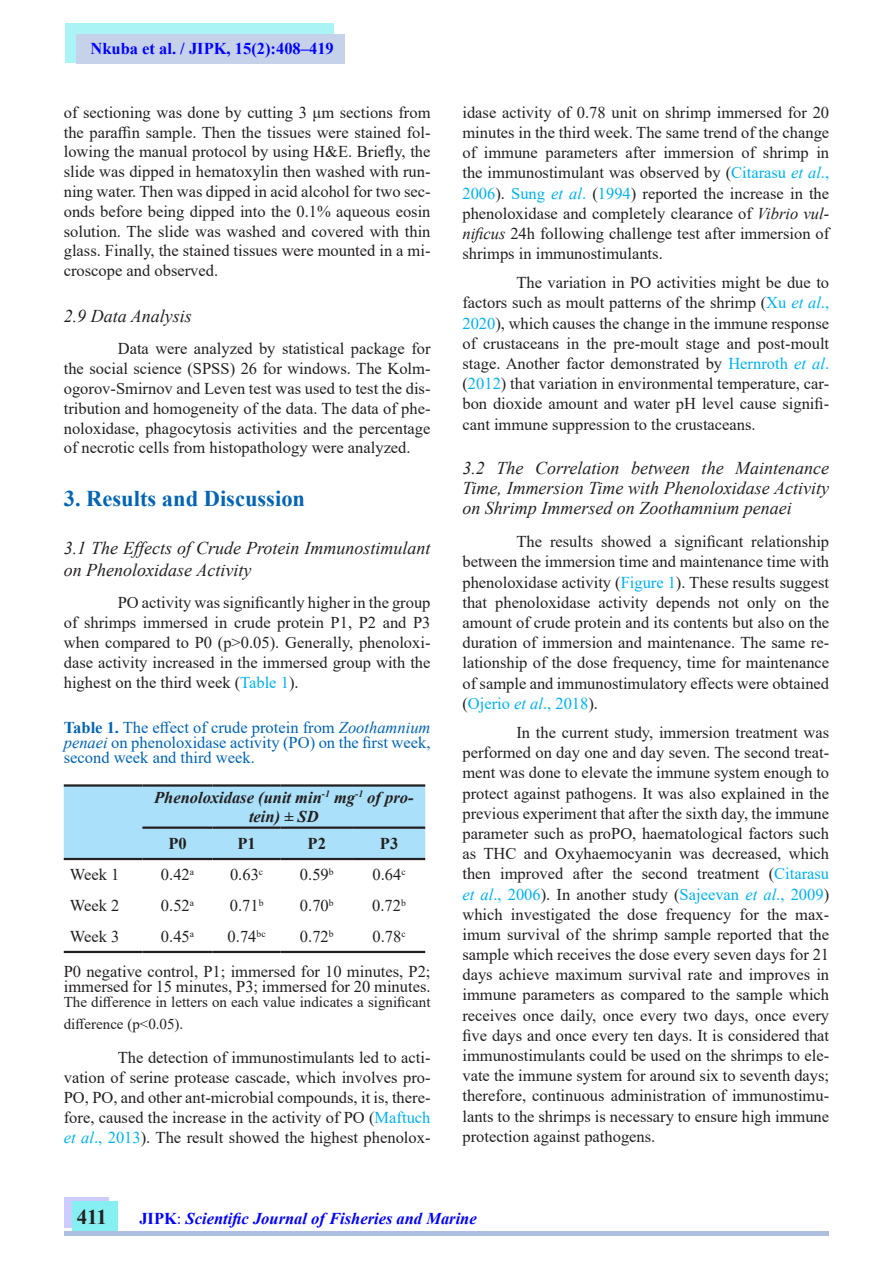
<style>
.page{position:relative;width:893px;height:1263px;background:#fff}
.page>*{position:absolute;margin:0;border:0;box-sizing:border-box;transform-origin:0 0}
.Heading_1{font:700 22.5px "Times New Roman";color:#0164b2}
.t1{font:700 21px "Times New Roman";color:#231f20}
.Heading_2{font:italic 18px/20.2px "Times New Roman";color:#231f20}
.t2{font:16.5px/20.2px "Times New Roman";color:#231f20;text-align:justify}
.t3{font:16.5px/15px "Times New Roman";color:#0164b2;text-align:justify}
.t4{font:italic 700 16.5px "Times New Roman";color:#00f}
.t5{font:italic 700 16.5px/19px "Times New Roman";color:#231f20;text-align:center}
.t6{font:700 16.5px "Times New Roman";color:#00f}
.t7{font:700 16.5px "Times New Roman";color:#231f20}
.t8{font:15px/21.6px "Times New Roman";color:#231f20}
.s1{color:#00b0f0}
.s2{font-weight:700}
.s3{font-style:italic}
.s4{font-style:italic;color:#00b0f0}
.s5{font-style:normal}
.s6{font-weight:400;font-style:normal}
</style>
<div class="page">
<div style="left:65px;top:23px;width:268px;height:40px;background:#aaf4f6"></div>
<div style="left:76px;top:35px;width:268px;height:29px;background:#c6d2ea"></div>
<div style="left:64px;top:1197px;width:45px;height:30px;background:#ccf"></div>
<div style="left:73px;top:1201px;width:45px;height:29px;background:#86eff1"></div>
<div style="left:64px;top:1231px;width:765px;height:5px;background:#adbee1"></div>
<div style="left:64px;top:787px;width:361px;height:71px;background:#aae0f9"></div>
<hr style="left:64px;top:784px;width:78px;height:3px;background:#231f20">
<hr style="left:142px;top:784px;width:71px;height:3px;background:#231f20">
<hr style="left:213px;top:784px;width:68px;height:3px;background:#231f20">
<hr style="left:281px;top:784px;width:72px;height:3px;background:#231f20">
<hr style="left:353px;top:784px;width:72px;height:3px;background:#231f20">
<hr style="left:142px;top:826px;width:71px;height:3px;background:#231f20">
<hr style="left:213px;top:826px;width:68px;height:3px;background:#231f20">
<hr style="left:281px;top:826px;width:72px;height:3px;background:#231f20">
<hr style="left:353px;top:826px;width:72px;height:3px;background:#231f20">
<hr style="left:64px;top:858px;width:78px;height:2px;background:#231f20">
<hr style="left:142px;top:858px;width:71px;height:2px;background:#231f20">
<hr style="left:213px;top:858px;width:68px;height:2px;background:#231f20">
<hr style="left:281px;top:858px;width:72px;height:2px;background:#231f20">
<hr style="left:353px;top:858px;width:72px;height:2px;background:#231f20">
<hr style="left:64px;top:951px;width:78px;height:2px;background:#231f20">
<hr style="left:142px;top:951px;width:71px;height:2px;background:#231f20">
<hr style="left:213px;top:951px;width:68px;height:2px;background:#231f20">
<hr style="left:281px;top:951px;width:72px;height:2px;background:#231f20">
<hr style="left:353px;top:951px;width:72px;height:2px;background:#231f20">
<p class="t6" style="left:90px;top:37px;width:245px">Nkuba et al. / JIPK, 15(2):408–419</p>
<p class="t2" style="left:64px;top:102px;width:368px;line-height:19.8px">of sectioning was done by cutting 3 μm sections from the paraffin sample. Then the tissues were stained fol&shy;lowing the manual protocol by using H&amp;E. Briefly, the slide was dipped in hematoxylin then washed with run&shy;ning water. Then was dipped in acid alcohol for two sec&shy;onds before being dipped into the 0.1% aqueous eosin solution. The slide was washed and covered with thin glass. Finally, the stained tissues were mounted in a mi&shy;croscope and observed.</p>
<p class="Heading_2" style="left:64px;top:305px;width:130px">2.9 Data Analysis</p>
<p class="t2" style="left:64px;top:338px;width:368px;line-height:19.8px;text-indent:54px">Data were analyzed by statistical package for the social science (SPSS) 26 for windows. The Kolm&shy;ogorov-Smirnov and Leven test was used to test the dis&shy;tribution and homogeneity of the data. The data of phe&shy;noloxidase, phagocytosis activities and the percentage of necrotic cells from histopathology were analyzed.</p>
<p class="Heading_1" style="left:64px;top:482px;width:243px">3. Results and Discussion</p>
<p class="Heading_2" style="left:64px;top:537px;width:368px;line-height:21.6px">3.1 The Effects of Crude Protein Immunostimulant on Phenoloxidase Activity</p>
<p class="t2" style="left:64px;top:592px;width:368px;line-height:19.8px;text-indent:54px">PO activity was significantly higher in the group of shrimps immersed in crude protein P1, P2 and P3 when compared to P0 (p&gt;0.05). Generally, phenoloxi&shy;dase activity increased in the immersed group with the highest on the third week (<span class="s1">Table 1</span>).</p>
<p class="t3" style="left:64px;top:720px;width:368px"><span class="s2">Table 1.</span> The effect of crude protein from <span class="s3">Zoothamnium penaei</span> on phenoloxidase activity (PO) on the first week, second week and third week.</p>
<p class="t5" style="left:154px;top:787px;width:261px">Phenoloxidase (unit min<sup>-1</sup> mg<sup>-1</sup> of pro&shy;tein) ± SD</p>
<p class="t7" style="left:168px;top:831px;width:20px">P0</p>
<p class="t7" style="left:237px;top:831px;width:20px">P1</p>
<p class="t7" style="left:308px;top:831px;width:20px">P2</p>
<p class="t7" style="left:380px;top:831px;width:20px">P3</p>
<p class="t2" style="left:70px;top:864px;width:51px">Week 1</p>
<p class="t2" style="left:161px;top:864px;width:35px">0.42<sup>a</sup></p>
<p class="t2" style="left:230px;top:864px;width:35px">0.63<sup>c</sup></p>
<p class="t2" style="left:300px;top:864px;width:35px">0.59<sup>b</sup></p>
<p class="t2" style="left:372px;top:864px;width:35px">0.64<sup>c</sup></p>
<p class="t2" style="left:70px;top:895px;width:51px">Week 2</p>
<p class="t2" style="left:161px;top:895px;width:35px">0.52<sup>a</sup></p>
<p class="t2" style="left:230px;top:895px;width:35px">0.71<sup>b</sup></p>
<p class="t2" style="left:300px;top:895px;width:35px">0.70<sup>b</sup></p>
<p class="t2" style="left:372px;top:895px;width:35px">0.72<sup>b</sup></p>
<p class="t2" style="left:70px;top:926px;width:51px">Week 3</p>
<p class="t2" style="left:161px;top:926px;width:35px">0.45<sup>a</sup></p>
<p class="t2" style="left:228px;top:926px;width:39px">0.74<sup>bc</sup></p>
<p class="t2" style="left:300px;top:926px;width:35px">0.72<sup>b</sup></p>
<p class="t2" style="left:372px;top:926px;width:35px">0.78<sup>c</sup></p>
<p class="t2" style="left:64px;top:963px;width:368px;line-height:15px">P0 negative control, P1; immersed for 10 minutes, P2; immersed for 15 minutes, P3; immersed for 20 minutes.</p>
<p class="t8" style="left:64px;top:991px;width:368px">The difference in letters on each value indicates a significant difference (p&lt;0.05).</p>
<p class="t2" style="left:64px;top:1047px;width:368px;line-height:19.8px;text-indent:54px">The detection of immunostimulants led to acti&shy;vation of serine protease cascade, which involves pro-PO, PO, and other ant-microbial compounds, it is, there&shy;fore, caused the increase in the activity of PO (<span class="s1">Maftuch </span><span class="s4">et al</span><span class="s1">., 2013</span>). The result showed the highest phenolox-</p>
<p class="t2" style="left:462px;top:102px;width:368px">idase activity of 0.78 unit on shrimp immersed for 20 minutes in the third week. The same trend of the change of immune parameters after immersion of shrimp in the immunostimulant was observed by (<span class="s1">Citarasu</span> <span class="s4">et al</span><span class="s1">., 2006</span>). <span class="s1">Sung</span> <span class="s4">et al</span><span class="s1">.</span> (<span class="s1">1994</span>) reported the increase in the phenoloxidase and completely clearance of <span class="s3">Vibrio vul&shy;nificus</span> 24h following challenge test after immersion of shrimps in immunostimulants.</p>
<p class="t2" style="left:462px;top:272px;width:368px;text-indent:54px">The variation in PO activities might be due to factors such as moult patterns of the shrimp (<span class="s1">Xu</span> <span class="s4">et al</span><span class="s1">., 2020</span>), which causes the change in the immune response of crustaceans in the pre-moult stage and post-moult stage. Another factor demonstrated by <span class="s1">Hernroth</span> <span class="s4">et al</span><span class="s1">. </span>(<span class="s1">2012</span>) that variation in environmental temperature, car&shy;bon dioxide amount and water pH level cause signifi&shy;cant immune suppression to the crustaceans.</p>
<p class="Heading_2" style="left:462px;top:457px;width:368px;text-align:justify">3.2 The Correlation between the Maintenance Time, Immersion Time with Phenoloxidase Activity on Shrimp Immersed on Zoothamnium penaei</p>
<p class="t2" style="left:462px;top:531px;width:368px;text-indent:54px">The results showed a significant relationship between the immersion time and maintenance time with phenoloxidase activity (<span class="s1">Figure 1</span>). These results suggest that phenoloxidase activity depends not only on the amount of crude protein and its contents but also on the duration of immersion and maintenance. The same re&shy;lationship of the dose frequency, time for maintenance of sample and immunostimulatory effects were obtained (<span class="s1">Ojerio</span> <span class="s4">et al</span><span class="s1">., 2018</span>).</p>
<p class="t2" style="left:462px;top:722px;width:368px;text-indent:54px">In the current study, immersion treatment was performed on day one and day seven. The second treat&shy;ment was done to elevate the immune system enough to protect against pathogens. It was also explained in the previous experiment that after the sixth day, the immune parameter such as proPO, haematological factors such as THC and Oxyhaemocyanin was decreased, which then improved after the second treatment (<span class="s1">Citarasu </span><span class="s4">et al</span><span class="s1">., 2006</span>). In another study (<span class="s1">Sajeevan</span> <span class="s4">et al</span><span class="s1">., 2009</span>) which investigated the dose frequency for the max&shy;imum survival of the shrimp sample reported that the sample which receives the dose every seven days for 21 days achieve maximum survival rate and improves in immune parameters as compared to the sample which receives once daily, once every two days, once every five days and once every ten days. It is considered that immunostimulants could be used on the shrimps to ele&shy;vate the immune system for around six to seventh days; therefore, continuous administration of immunostimu&shy;lants to the shrimps is necessary to ensure high immune protection against pathogens.</p>
<p class="t1" style="left:77px;top:1202px;width:32px">411</p>
<p class="t4" style="left:139px;top:1207px;width:339px"><span class="s5">JIPK</span><span class="s6">:</span> Scientific Journal of Fisheries and Marine</p>
</div>
